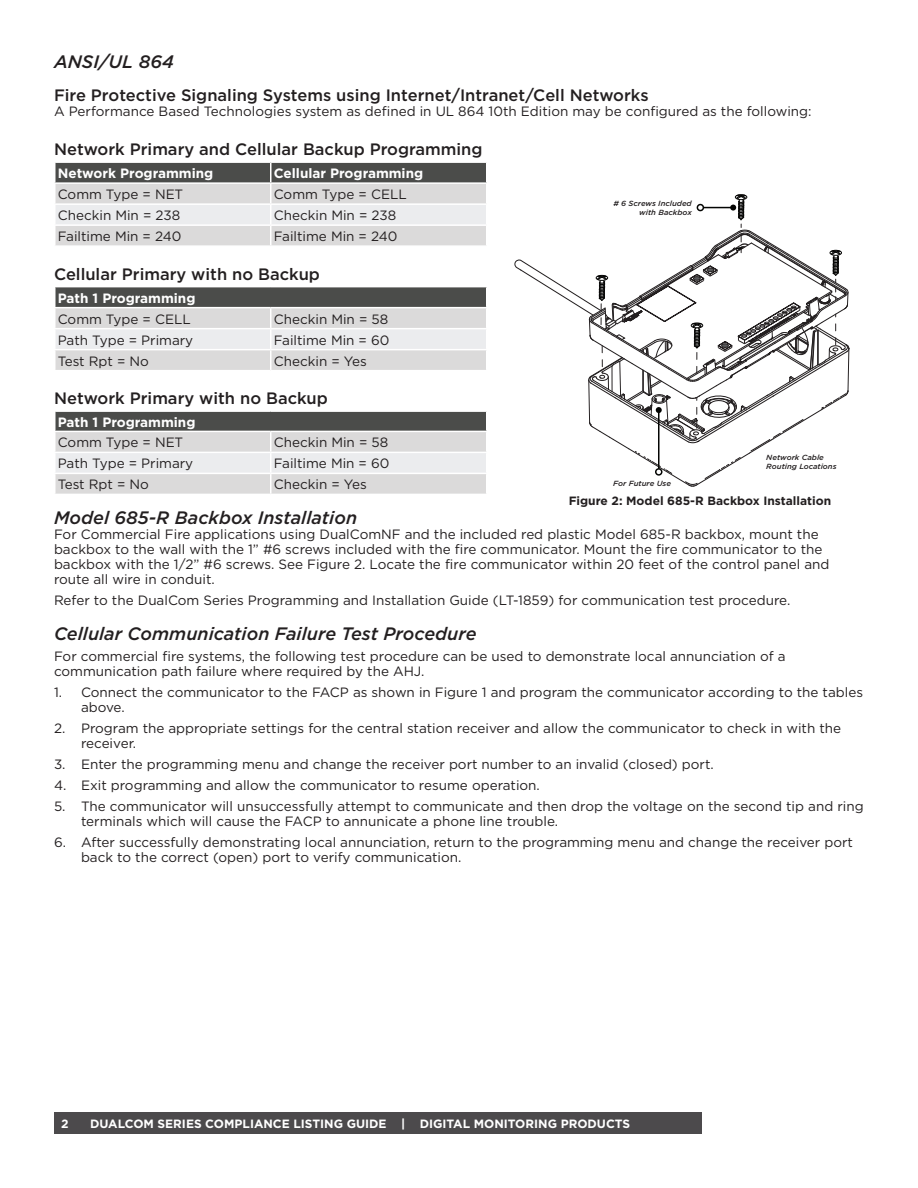
<style>
.page{position:relative;width:918px;height:1188px;background:#fff}
.page>*{position:absolute;margin:0;border:0;box-sizing:border-box;transform-origin:0 0}
.Body_text{font:italic 500 18px "Gotham";color:#231f20}
.Heading_2{font:italic 500 18px "Gotham";color:#231f20}
.Heading_3{font:500 16.5px "Gotham";color:#231f20}
.Body_text-2{font:13.5px/15px "Gotham";color:#231f20}
.Table_Text{font:13.5px "Gotham";color:#231f20}
.Table_Text_Header{font:700 13.5px "Gotham";color:#fff}
.t1{font:700 12px "Gotham";color:#fff}
.Figure_Caption{font:700 12px "Gotham";color:#231f20}
.t2{font:italic 500 7.35px/8.9px "Gotham";color:#231f20;text-align:right;scale:1.04 1}
</style>
<div class="page">
<div style="left:54px;top:1112px;width:648px;height:22px;background:#4c4a4c"></div>
<svg style="left:54px;top:162px;width:433px;height:83px;background:#bfbfbf"></svg>
<div style="left:55px;top:287px;width:432px;height:21px;background:#4b4c4a"></div>
<svg style="left:56px;top:308px;width:430px;height:62px;background:#e1e0e1"></svg>
<hr style="left:54px;top:287px;width:2px;height:20px;background:#fff">
<hr style="left:486px;top:287px;width:2px;height:20px;background:#fff">
<hr style="left:54px;top:307px;width:217px;height:1px;background:#fff">
<hr style="left:271px;top:307px;width:217px;height:1px;background:#fff">
<hr style="left:270px;top:308px;width:2px;height:20px;background:#fff">
<hr style="left:54px;top:328px;width:217px;height:1px;background:#fff">
<hr style="left:271px;top:328px;width:217px;height:1px;background:#fff">
<hr style="left:270px;top:329px;width:2px;height:20px;background:#fff">
<hr style="left:54px;top:349px;width:217px;height:1px;background:#fff">
<hr style="left:271px;top:349px;width:217px;height:1px;background:#fff">
<hr style="left:270px;top:350px;width:2px;height:20px;background:#fff">
<svg style="left:55px;top:412px;width:432px;height:82px;background:#bdbdbd"></svg>
<hr style="left:54px;top:431px;width:217px;height:1px;background:#fff">
<hr style="left:271px;top:431px;width:217px;height:1px;background:#fff">
<hr style="left:54px;top:432px;width:2px;height:20px;background:#fff">
<hr style="left:270px;top:432px;width:2px;height:20px;background:#fff">
<hr style="left:486px;top:432px;width:2px;height:20px;background:#fff">
<hr style="left:54px;top:452px;width:217px;height:1px;background:#fff">
<hr style="left:54px;top:453px;width:2px;height:20px;background:#fff">
<hr style="left:271px;top:452px;width:217px;height:1px;background:#fff">
<hr style="left:270px;top:453px;width:2px;height:20px;background:#fff">
<hr style="left:486px;top:453px;width:2px;height:20px;background:#fff">
<hr style="left:54px;top:473px;width:217px;height:1px;background:#fff">
<hr style="left:54px;top:474px;width:2px;height:20px;background:#fff">
<hr style="left:271px;top:473px;width:217px;height:1px;background:#fff">
<hr style="left:270px;top:474px;width:2px;height:20px;background:#fff">
<hr style="left:486px;top:474px;width:2px;height:20px;background:#fff">
<div style="left:735px;top:194px;width:12px;height:6px;border:1px solid #050504;border-radius:50%"></div>
<svg style="left:514px;top:195px;width:336px;height:292px"></svg>
<div style="left:655px;top:468px;width:8px;height:8px;border:2px solid #040503;border-radius:50%"></div>
<p class="Heading_2" style="left:54px;top:50px;width:121px">ANSI/UL 864</p>
<p class="Heading_3" style="left:54px;top:85px;width:596px">Fire Protective Signaling Systems using Internet/Intranet/Cell Networks</p>
<p class="Body_text-2" style="left:54px;top:104px;width:759px">A Performance Based Technologies system as defined in UL 864 10th Edition may be configured as the following:</p>
<p class="Heading_3" style="left:54px;top:139px;width:430px">Network Primary and Cellular Backup Programming</p>
<p class="Table_Text_Header" style="left:58px;top:164px;width:157px">Network Programming</p>
<p class="Table_Text_Header" style="left:274px;top:164px;width:151px">Cellular Programming</p>
<p class="Table_Text" style="left:58px;top:186px;width:127px">Comm Type = NET</p>
<p class="Table_Text" style="left:274px;top:186px;width:134px">Comm Type = CELL</p>
<p class="Table_Text" style="left:58px;top:207px;width:124px">Checkin Min = 238</p>
<p class="Table_Text" style="left:274px;top:207px;width:124px">Checkin Min = 238</p>
<p class="Table_Text" style="left:58px;top:228px;width:125px">Failtime Min = 240</p>
<p class="Table_Text" style="left:274px;top:228px;width:125px">Failtime Min = 240</p>
<p class="Heading_3" style="left:54px;top:263px;width:267px">Cellular Primary with no Backup</p>
<p class="Table_Text_Header" style="left:58px;top:289px;width:139px">Path 1 Programming</p>
<p class="Table_Text" style="left:58px;top:310px;width:134px">Comm Type = CELL</p>
<p class="Table_Text" style="left:274px;top:310px;width:116px">Checkin Min = 58</p>
<p class="Table_Text" style="left:58px;top:331px;width:137px">Path Type = Primary</p>
<p class="Table_Text" style="left:274px;top:331px;width:117px">Failtime Min = 60</p>
<p class="Table_Text" style="left:58px;top:352px;width:93px">Test Rpt = No</p>
<p class="Table_Text" style="left:274px;top:352px;width:95px">Checkin = Yes</p>
<p class="Heading_3" style="left:54px;top:388px;width:275px">Network Primary with no Backup</p>
<p class="Table_Text_Header" style="left:58px;top:413px;width:139px">Path 1 Programming</p>
<p class="Table_Text" style="left:58px;top:434px;width:127px">Comm Type = NET</p>
<p class="Table_Text" style="left:274px;top:434px;width:116px">Checkin Min = 58</p>
<p class="Table_Text" style="left:58px;top:455px;width:137px">Path Type = Primary</p>
<p class="Table_Text" style="left:274px;top:455px;width:117px">Failtime Min = 60</p>
<p class="Table_Text" style="left:58px;top:476px;width:93px">Test Rpt = No</p>
<p class="Table_Text" style="left:274px;top:476px;width:95px">Checkin = Yes</p>
<p class="Heading_2" style="left:54px;top:506px;width:305px">Model 685-R Backbox Installation</p>
<p class="Body_text-2" style="left:54px;top:527px;width:777px">For Commercial Fire applications using DualComNF and the included red plastic Model 685-R backbox, mount the backbox to the wall with the 1” #6 screws included with the fire communicator. Mount the fire communicator to the backbox with the 1/2” #6 screws. See Figure 2. Locate the fire communicator within 20 feet of the control panel and route all wire in conduit.</p>
<p class="Body_text-2" style="left:54px;top:593px;width:738px">Refer to the DualCom Series Programming and Installation Guide (LT-1859) for communication test procedure.</p>
<p class="Body_text" style="left:54px;top:622px;width:424px">Cellular Communication Failure Test Procedure</p>
<p class="Body_text-2" style="left:54px;top:649px;width:733px">For commercial fire systems, the following test procedure can be used to demonstrate local annunciation of a communication path failure where required by the AHJ.</p>
<p class="Body_text-2" style="left:81px;top:685px;width:784px;text-indent:-27px">1. Connect the communicator to the FACP as shown in Figure 1 and program the communicator according to the tables above.</p>
<p class="Body_text-2" style="left:81px;top:721px;width:762px;text-indent:-27px">2. Program the appropriate settings for the central station receiver and allow the communicator to check in with the receiver.</p>
<p class="Body_text-2" style="left:54px;top:757px;width:661px">3. Enter the programming menu and change the receiver port number to an invalid (closed) port.</p>
<p class="Body_text-2" style="left:54px;top:778px;width:487px">4. Exit programming and allow the communicator to resume operation.</p>
<p class="Body_text-2" style="left:81px;top:799px;width:784px;text-indent:-27px">5. The communicator will unsuccessfully attempt to communicate and then drop the voltage on the second tip and ring terminals which will cause the FACP to annunicate a phone line trouble.</p>
<p class="Body_text-2" style="left:81px;top:835px;width:774px;text-indent:-27px">6. After successfully demonstrating local annunciation, return to the programming menu and change the receiver port back to the correct (open) port to verify communication.</p>
<p class="t2" style="left:614px;top:199px;width:77px"># 6 Screws Included with Backbox</p>
<p class="t2" style="left:766px;top:453px;width:69px;text-align:left">Network Cable<br>Routing Locations</p>
<p class="Figure_Caption" style="left:569px;top:493px;width:264px">Figure 2: Model 685-R Backbox Installation</p>
<p class="t2" style="left:613px;top:479px;width:57px">For Future Use</p>
<p class="t1" style="left:61px;top:1116px;width:9px">2</p>
<p class="t1" style="left:90px;top:1116px;width:541px">DUALCOM SERIES COMPLIANCE LISTING GUIDE | DIGITAL MONITORING PRODUCTS</p>
</div>
